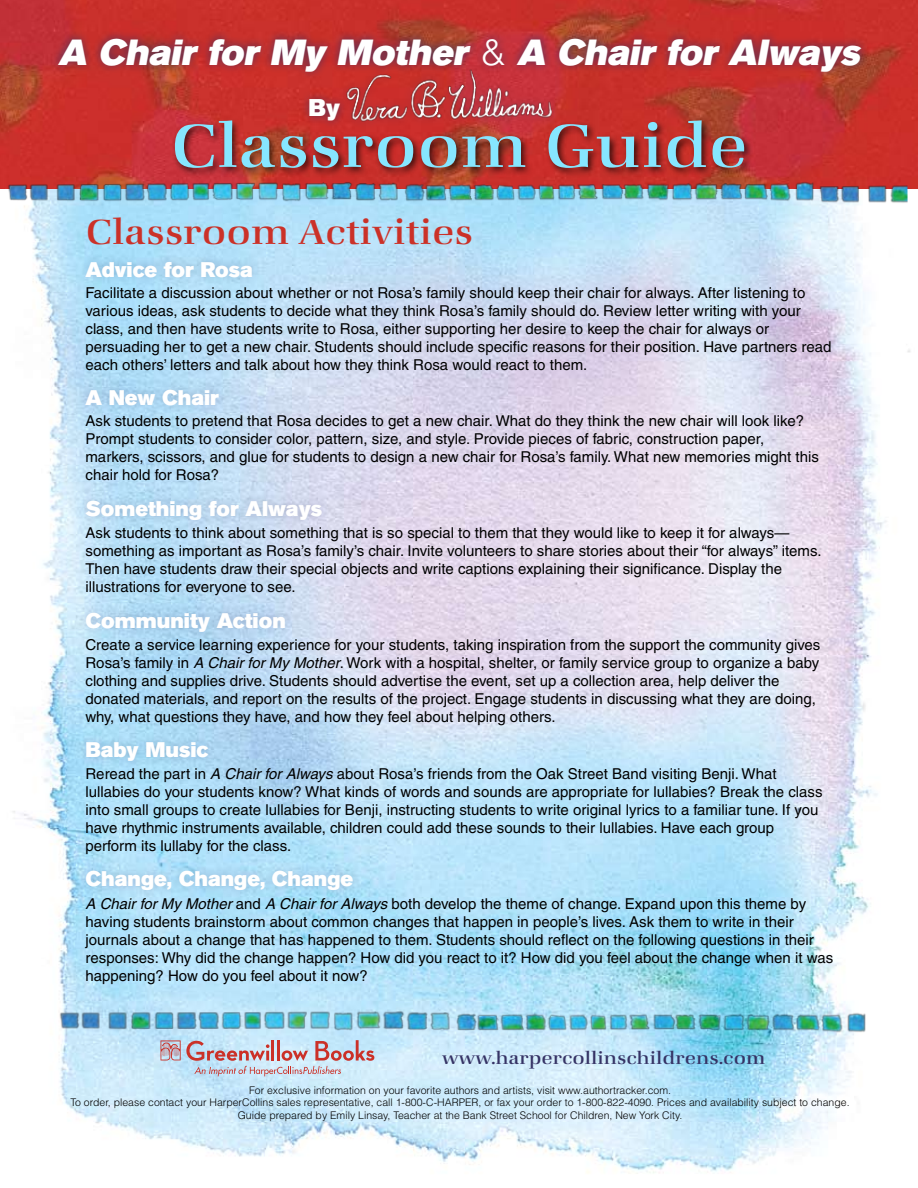
<style>
.page{position:relative;width:918px;height:1188px;background:#fff}
.page>*{position:absolute;margin:0;border:0;box-sizing:border-box;transform-origin:0 0}
.t1{font:500 63px "Zapf Book EF";color:#86e6ff}
.t2{font:italic 36px "Akzidenz Grotesk BE Super";color:#fff}
.t3{font:500 36px "Zapf Book EF";color:#cb3128}
.t4{font:24px "Akzidenz Grotesk BE Super";color:#fff}
.t5{font:21px "Akzidenz Grotesk BE Super";color:#fff}
.t6{font:500 18px "Zapf Book EF";color:#353365}
.t7{font:15px/18px "Helvetica";color:#000}
.t8{font:300 10.5px/12.6px "Helvetica";color:#000;text-align:center}
.s1{font-family:"Helvetica";font-weight:300;font-style:normal}
.s2{font-style:italic}
</style>
<div class="page">
<img style="left:13px;top:208px;width:898px;height:966px">
<img style="left:0;top:0;width:918px;height:189px">
<img style="left:0;top:165px;width:838px;height:43px">
<img style="left:811px;top:171px;width:97px;height:39px">
<div style="left:48px;top:29px;width:820px;height:51px;background:#353365;opacity:.75"></div>
<div style="left:171px;top:117px;width:583px;height:61px;background:#000;opacity:.69"></div>
<div style="left:336px;top:60px;width:223px;height:68px;background:#353365;opacity:.31"></div>
<img style="left:344px;top:62px;width:210px;height:60px">
<div style="left:300px;top:90px;width:49px;height:40px;background:#353365;opacity:.75"></div>
<img style="left:52px;top:995px;width:838px;height:41px">
<div style="left:76px;top:252px;width:185px;height:34px;background:#353365;opacity:.25"></div>
<div style="left:75px;top:491px;width:254px;height:37px;background:#353365;opacity:.25"></div>
<div style="left:76px;top:861px;width:285px;height:37px;background:#353365;opacity:.25"></div>
<div style="left:76px;top:380px;width:151px;height:34px;background:#353365;opacity:.25"></div>
<div style="left:77px;top:732px;width:140px;height:38px;background:#353365;opacity:.25"></div>
<div style="left:76px;top:603px;width:217px;height:37px;background:#353365;opacity:.25"></div>
<svg style="left:161px;top:1040px;width:213px;height:36px;background:#c8c0cc"></svg>
<h2 class="t2" style="left:58px;top:31px;width:811px">A Chair for My Mother <span class="s1">&amp;</span> A Chair for Always</h2>
<h3 class="t4" style="left:309px;top:94px;width:33px">By</h3>
<h1 class="t1" style="left:170px;top:108px;width:579px">Classroom Guide</h1>
<h2 class="t3" style="left:86px;top:210px;width:389px">Classroom Activities</h2>
<h3 class="t5" style="left:86px;top:257px;width:169px">Advice for Rosa</h3>
<p class="t7" style="left:86px;top:283px;width:748px">Facilitate a discussion about whether or not Rosa’s family should keep their chair for always. After listening to various ideas, ask students to decide what they think Rosa’s family should do. Review letter writing with your class, and then have students write to Rosa, either supporting her desire to keep the chair for always or persuading her to get a new chair. Students should include specific reasons for their position. Have partners read each others’ letters and talk about how they think Rosa would react to them.</p>
<h3 class="t5" style="left:86px;top:385px;width:135px">A New Chair</h3>
<p class="t7" style="left:86px;top:412px;width:735px">Ask students to pretend that Rosa decides to get a new chair. What do they think the new chair will look like?<br>Prompt students to consider color, pattern, size, and style. Provide pieces of fabric, construction paper, markers, scissors, and glue for students to design a new chair for Rosa’s family. What new memories might this chair hold for Rosa?</p>
<h3 class="t5" style="left:86px;top:497px;width:238px">Something for Always</h3>
<p class="t7" style="left:86px;top:524px;width:738px">Ask students to think about something that is so special to them that they would like to keep it for always— something as important as Rosa’s family’s chair. Invite volunteers to share stories about their “for always” items.<br>Then have students draw their special objects and write captions explaining their significance. Display the illustrations for everyone to see.</p>
<h3 class="t5" style="left:86px;top:608px;width:202px">Community Action</h3>
<p class="t7" style="left:86px;top:635px;width:736px">Create a service learning experience for your students, taking inspiration from the support the community gives Rosa’s family in <span class="s2">A Chair for My Mother</span>. Work with a hospital, shelter, or family service group to organize a baby clothing and supplies drive. Students should advertise the event, set up a collection area, help deliver the donated materials, and report on the results of the project. Engage students in discussing what they are doing, why, what questions they have, and how they feel about helping others.</p>
<h3 class="t5" style="left:86px;top:738px;width:124px">Baby Music</h3>
<p class="t7" style="left:86px;top:764px;width:739px">Reread the part in <span class="s2">A Chair for Always</span> about Rosa’s friends from the Oak Street Band visiting Benji. What lullabies do your students know? What kinds of words and sounds are appropriate for lullabies? Break the class into small groups to create lullabies for Benji, instructing students to write original lyrics to a familiar tune. If you have rhythmic instruments available, children could add these sounds to their lullabies. Have each group perform its lullaby for the class.</p>
<h3 class="t5" style="left:86px;top:867px;width:269px">Change, Change, Change</h3>
<p class="t7" style="left:86px;top:894px;width:749px"><span class="s2">A Chair for My Mother</span> and <span class="s2">A Chair for Always</span> both develop the theme of change. Expand upon this theme by having students brainstorm about common changes that happen in people’s lives. Ask them to write in their journals about a change that has happened to them. Students should reflect on the following questions in their responses: Why did the change happen? How did you react to it? How did you feel about the change when it was happening? How do you feel about it now?</p>
<p class="t6" style="left:442px;top:1047px;width:325px">www.harpercollinschildrens.com</p>
<p class="t8" style="left:71px;top:1083px;width:781px">For exclusive information on your favorite authors and artists, visit www.authortracker.com.<br>To order, please contact your HarperCollins sales representative, call 1-800-C-HARPER, or fax your order to 1-800-822-4090. Prices and availability subject to change.<br>Guide prepared by Emily Linsay, Teacher at the Bank Street School for Children, New York City.</p>
</div>
